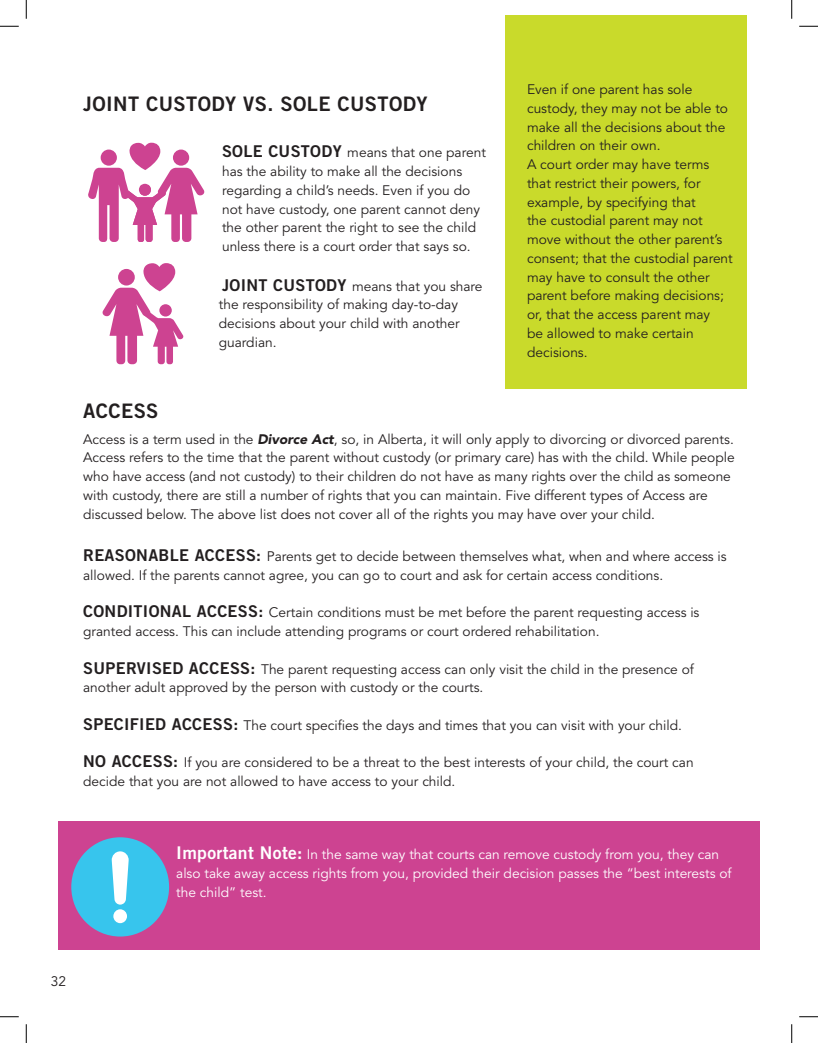
<style>
.page{position:relative;width:818px;height:1043px;background:#fff}
.page>*{position:absolute;margin:0;border:0;box-sizing:border-box;transform-origin:0 0}
.t1{font:20px "Trade Gothic LT Std Bd 2";letter-spacing:.02em;color:#231f20}
.t2{font:13.75px/18.8px "Avenir LT Std";color:#231f20}
.t3{font:13.75px/18.8px "Avenir LT Std";color:#fff}
.s1{font-family:"Trade Gothic LT Std Bd 2";font-size:16.25px}
.s2{font-weight:900;font-style:italic}
.s3{font-family:"Trade Gothic LT Std Bd 2";font-size:17.5px}
</style>
<div class="page">
<svg style="left:88px;top:143px;width:117px;height:99px"></svg>
<svg style="left:102px;top:263px;width:82px;height:101px"></svg>
<div style="left:505px;top:15px;width:241px;height:374px;background:#c9da2b"></div>
<div style="left:58px;top:821px;width:701px;height:128px;background:#cd4391"></div>
<div style="left:71px;top:837px;width:98px;height:99px;background:#37c5ed;border-radius:50%"></div>
<svg style="left:111px;top:851px;width:18px;height:53px"></svg>
<div style="left:113px;top:909px;width:14px;height:14px;background:#fff;border-radius:50%"></div>
<svg style="left:0;top:25px;width:19px;height:2px"></svg>
<svg style="left:799px;top:25px;width:19px;height:2px"></svg>
<svg style="left:0;top:1016px;width:19px;height:1px"></svg>
<svg style="left:799px;top:1016px;width:19px;height:1px"></svg>
<svg style="left:25px;top:0;width:2px;height:19px"></svg>
<svg style="left:25px;top:1024px;width:2px;height:18px"></svg>
<svg style="left:791px;top:0;width:1px;height:19px"></svg>
<svg style="left:791px;top:1024px;width:1px;height:18px"></svg>
<h1 class="t1" style="left:83px;top:91px;width:346px">JOINT CUSTODY VS. SOLE CUSTODY</h1>
<p class="t2" style="left:222px;top:144px;width:265px"><span class="s1">SOLE CUSTODY</span> means that one parent has the ability to make all the decisions regarding a child’s needs. Even if you do not have custody, one parent cannot deny the other parent the right to see the child unless there is a court order that says so.</p>
<p class="t2" style="left:219px;top:277px;width:265px"><span class="s1">JOINT CUSTODY</span> means that you share the responsibility of making day-to-day decisions about your child with another guardian.</p>
<p class="t2" style="left:527px;top:80px;width:207px">Even if one parent has sole custody, they may not be able to make all the decisions about the children on their own.<br>A court order may have terms that restrict their powers, for example, by specifying that<br>the custodial parent may not move without the other parent’s consent; that the custodial parent may have to consult the other parent before making decisions; or, that the access parent may<br>be allowed to make certain decisions.</p>
<h1 class="t1" style="left:83px;top:399px;width:77px">ACCESS</h1>
<p class="t2" style="left:83px;top:430px;width:653px">Access is a term used in the <span class="s2">Divorce Act</span>, so, in Alberta, it will only apply to divorcing or divorced parents.<br>Access refers to the time that the parent without custody (or primary care) has with the child. While people who have access (and not custody) to their children do not have as many rights over the child as someone with custody, there are still a number of rights that you can maintain. Five different types of Access are discussed below. The above list does not cover all of the rights you may have over your child.</p>
<p class="t2" style="left:83px;top:547px;width:645px"><span class="s1">REASONABLE ACCESS:</span> Parents get to decide between themselves what, when and where access is allowed. If the parents cannot agree, you can go to court and ask for certain access conditions.</p>
<p class="t2" style="left:83px;top:603px;width:617px"><span class="s1">CONDITIONAL ACCESS:</span> Certain conditions must be met before the parent requesting access is granted access. This can include attending programs or court ordered rehabilitation.</p>
<p class="t2" style="left:83px;top:660px;width:612px"><span class="s1">SUPERVISED ACCESS:</span> The parent requesting access can only visit the child in the presence of another adult approved by the person with custody or the courts.</p>
<p class="t2" style="left:83px;top:716px;width:600px"><span class="s1">SPECIFIED ACCESS:</span> The court specifies the days and times that you can visit with your child.</p>
<p class="t2" style="left:83px;top:753px;width:612px"><span class="s1">NO ACCESS:</span> If you are considered to be a threat to the best interests of your child, the court can decide that you are not allowed to have access to your child.</p>
<p class="t3" style="left:176px;top:845px;width:557px"><span class="s3">Important Note:</span> In the same way that courts can remove custody from you, they can also take away access rights from you, provided their decision passes the “best interests of the child” test.</p>
<p class="t2" style="left:51px;top:972px;width:17px">32</p>
</div>
